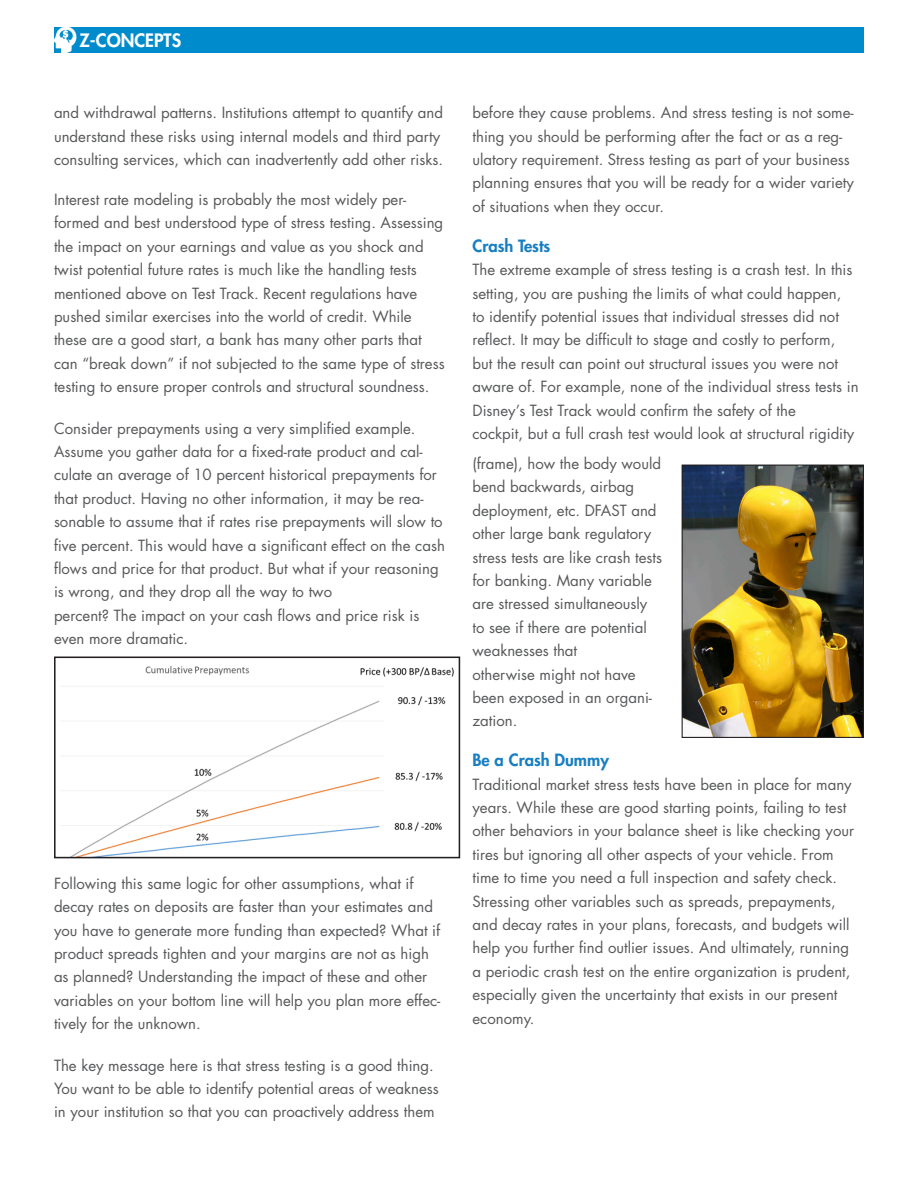
<style>
.page{position:relative;width:918px;height:1188px;background:#fff}
.page>*{position:absolute;margin:0;border:0;box-sizing:border-box;transform-origin:0 0}
.t1{font:800 18px "Futura Std";color:#fff}
.t2{font:800 16.5px "Futura Std";color:#167ec2}
.t3{font:15px/23.4px "Futura Std";color:#57585a}
</style>
<div class="page">
<img style="left:61px;top:666px;width:393px;height:189px">
<div style="left:54px;top:657px;width:406px;height:201px;border:2px solid #231f20"></div>
<div style="left:54px;top:28px;width:810px;height:25px;background:#008bcc"></div>
<img style="left:54px;top:27px;width:26px;height:26px">
<img style="left:684px;top:467px;width:178px;height:269px">
<div style="left:682px;top:465px;width:182px;height:273px;border:1px solid #231f20"></div>
<p class="t1" style="left:80px;top:29px;width:103px">Z-CONCEPTS</p>
<p class="t3" style="left:54px;top:101px;width:391px">and withdrawal patterns. Institutions attempt to quantify and understand these risks using internal models and third party consulting services, which can inadvertently add other risks.</p>
<p class="t3" style="left:54px;top:188px;width:392px">Interest rate modeling is probably the most widely per&shy;formed and best understood type of stress testing. Assessing the impact on your earnings and value as you shock and twist potential future rates is much like the handling tests mentioned above on Test Track. Recent regulations have pushed similar exercises into the world of credit. While these are a good start, a bank has many other parts that can “break down” if not subjected to the same type of stress testing to ensure proper controls and structural soundness.</p>
<p class="t3" style="left:54px;top:416px;width:363px">Consider prepayments using a very simplified example.</p>
<p class="t3" style="left:54px;top:440px;width:392px">Assume you gather data for a fixed-rate product and cal&shy;culate an average of 10 percent historical prepayments for that product. Having no other information, it may be rea&shy;sonable to assume that if rates rise prepayments will slow to five percent. This would have a significant effect on the cash flows and price for that product. But what if your reasoning is wrong, and they drop all the way to two</p>
<p class="t3" style="left:54px;top:604px;width:367px">percent? The impact on your cash flows and price risk is even more dramatic.</p>
<p class="t3" style="left:54px;top:872px;width:388px">Following this same logic for other assumptions, what if decay rates on deposits are faster than your estimates and you have to generate more funding than expected? What if product spreads tighten and your margins are not as high as planned? Understanding the impact of these and other variables on your bottom line will help you plan more effec&shy;tively for the unknown.</p>
<p class="t3" style="left:54px;top:1053px;width:386px">The key message here is that stress testing is a good thing.<br>You want to be able to identify potential areas of weakness in your institution so that you can proactively address them</p>
<p class="t3" style="left:472px;top:101px;width:383px">before they cause problems. And stress testing is not some&shy;thing you should be performing after the fact or as a reg&shy;ulatory requirement. Stress testing as part of your business planning ensures that you will be ready for a wider variety of situations when they occur.</p>
<p class="t2" style="left:472px;top:235px;width:79px">Crash Tests</p>
<p class="t3" style="left:472px;top:258px;width:382px">The extreme example of stress testing is a crash test. In this setting, you are pushing the limits of what could happen, to identify potential issues that individual stresses did not reflect. It may be difficult to stage and costly to perform,</p>
<p class="t3" style="left:472px;top:352px;width:388px">but the result can point out structural issues you were not aware of. For example, none of the individual stress tests in<br>Disney’s Test Track would confirm the safety of the</p>
<p class="t3" style="left:472px;top:418px;width:383px;line-height:30.2px">cockpit, but a full crash test would look at structural rigidity (frame), how the body would</p>
<p class="t3" style="left:472px;top:475px;width:191px">bend backwards, airbag deployment, etc. DFAST and other large bank regulatory stress tests are like crash tests for banking. Many variable are stressed simultaneously to see if there are potential weaknesses that</p>
<p class="t3" style="left:472px;top:663px;width:181px">otherwise might not have been exposed in an organi&shy;zation.</p>
<p class="t2" style="left:472px;top:750px;width:138px">Be a Crash Dummy</p>
<p class="t3" style="left:472px;top:772px;width:381px">Traditional market stress tests have been in place for many years. While these are good starting points, failing to test</p>
<p class="t3" style="left:472px;top:819px;width:383px">other behaviors in your balance sheet is like checking your tires but ignoring all other aspects of your vehicle. From time to time you need a full inspection and safety check.<br>Stressing other variables such as spreads, prepayments, and decay rates in your plans, forecasts, and budgets will help you further find outlier issues. And ultimately, running a periodic crash test on the entire organization is prudent, especially given the uncertainty that exists in our present economy.</p>
</div>
